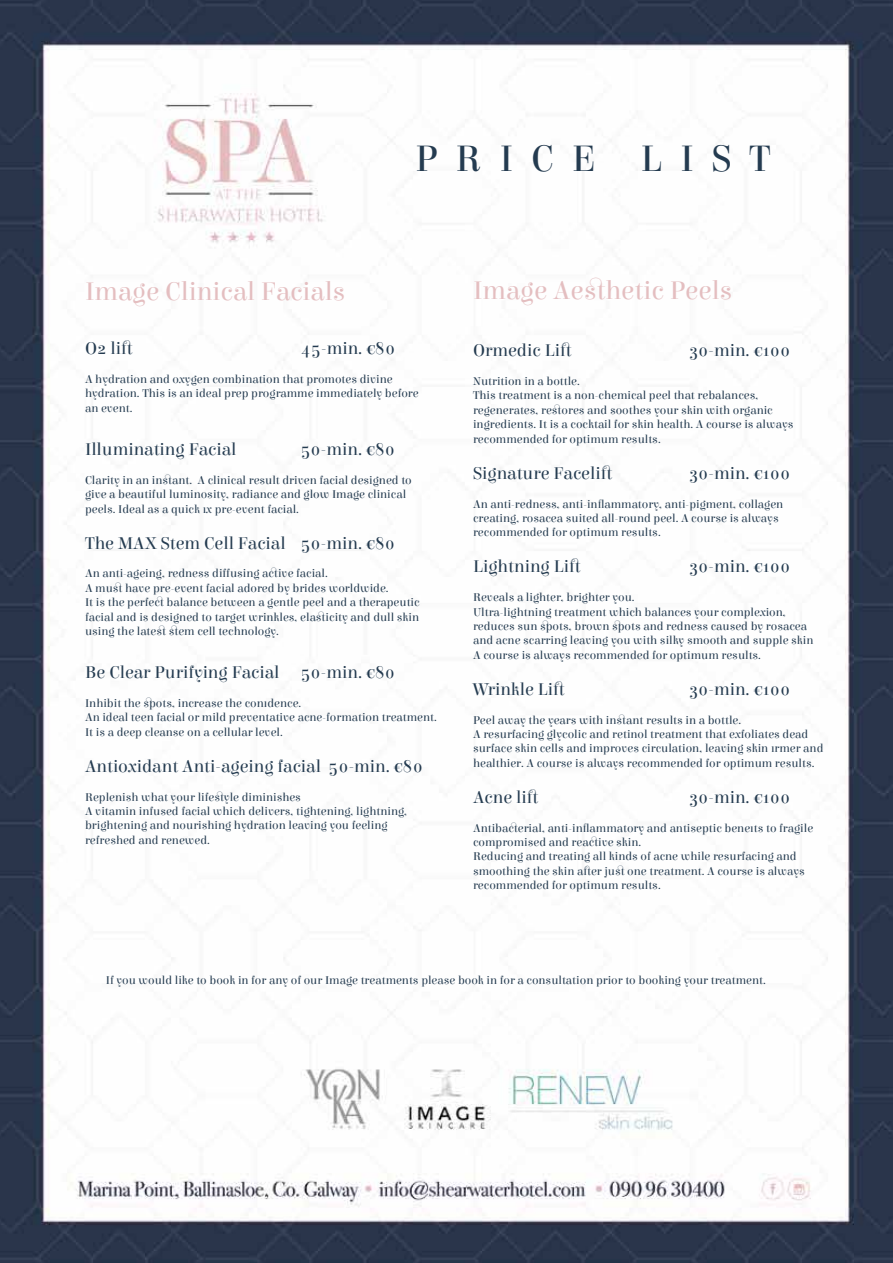
<style>
.page{position:relative;width:893px;height:1263px;background:#fff}
.page>*{position:absolute;margin:0;border:0;box-sizing:border-box;transform-origin:0 0}
.t1{font:39px "Elsie";letter-spacing:.46em;color:#243b50}
.t2{font:27px "Elsie";color:#e4bec0}
.t3{font:18px "Elsie";color:#243b50}
.t4{font:12px/14.4px "Elsie";color:#243b50}
</style>
<div class="page">
<img style="left:0;top:0;width:893px;height:1263px">
<h1 class="t1" style="left:415px;top:137px;width:357px">PRICE LIST</h1>
<h2 class="t2" style="left:85px;top:277px;width:262px">Image Clinical Facials</h2>
<h3 class="t3" style="left:85px;top:338px;width:49px">O2 lift</h3>
<h3 class="t3" style="left:301px;top:338px;width:96px">45-min. €80</h3>
<p class="t4" style="left:85px;top:372px;width:335px">A hydration and oxygen combination that promotes divine hydration. This is an ideal prep programme immediately before an event.</p>
<h3 class="t3" style="left:85px;top:439px;width:153px">Illuminating Facial</h3>
<h3 class="t3" style="left:301px;top:439px;width:95px">50-min. €80</h3>
<p class="t4" style="left:85px;top:473px;width:328px">Clarity in an instant. A clinical result driven facial designed to give a beautiful luminosity, radiance and glow Image clinical peels. Ideal as a quick fix pre-event facial.</p>
<h3 class="t3" style="left:85px;top:533px;width:311px">The MAX Stem Cell Facial 50-min. €80</h3>
<p class="t4" style="left:85px;top:566px;width:336px">An anti-ageing, redness diffusing active facial.<br>A must have pre-event facial adored by brides worldwide.<br>It is the perfect balance between a gentle peel and a therapeutic facial and is designed to target wrinkles, elasticity and dull skin using the latest stem cell technology.</p>
<h3 class="t3" style="left:85px;top:662px;width:311px">Be Clear Purifying Facial 50-min. €80</h3>
<p class="t4" style="left:85px;top:696px;width:353px">Inhibit the spots, increase the confidence.<br>An ideal teen facial or mild preventative acne-formation treatment.<br>It is a deep cleanse on a cellular level.</p>
<h3 class="t3" style="left:85px;top:756px;width:339px">Antioxidant Anti-ageing facial 50-min. €80</h3>
<p class="t4" style="left:85px;top:790px;width:324px">Replenish what your lifestyle diminishes<br>A vitamin infused facial which delivers, tightening, lightning, brightening and nourishing hydration leaving you feeling refreshed and renewed.</p>
<h2 class="t2" style="left:473px;top:275px;width:261px">Image Aesthetic Peels</h2>
<h3 class="t3" style="left:473px;top:341px;width:100px">Ormedic Lift</h3>
<h3 class="t3" style="left:689px;top:341px;width:103px">30-min. €100</h3>
<p class="t4" style="left:473px;top:374px;width:322px">Nutrition in a bottle.<br>This treatment is a non-chemical peel that rebalances, regenerates, restores and soothes your skin with organic ingredients. It is a cocktail for skin health. A course is always recommended for optimum results.</p>
<h3 class="t3" style="left:473px;top:463px;width:141px">Signature Facelift</h3>
<h3 class="t3" style="left:689px;top:463px;width:103px">30-min. €100</h3>
<p class="t4" style="left:473px;top:496px;width:312px">An anti-redness, anti-inflammatory, anti-pigment, collagen creating, rosacea suited all-round peel. A course is always recommended for optimum results.</p>
<h3 class="t3" style="left:473px;top:557px;width:109px">Lightning Lift</h3>
<h3 class="t3" style="left:689px;top:557px;width:103px">30-min. €100</h3>
<p class="t4" style="left:473px;top:590px;width:342px">Reveals a lighter, brighter you.<br>Ultra-lightning treatment which balances your complexion, reduces sun spots, brown spots and redness caused by rosacea and acne scarring leaving you with silky smooth and supple skin A course is always recommended for optimum results.</p>
<h3 class="t3" style="left:473px;top:679px;width:93px">Wrinkle Lift</h3>
<h3 class="t3" style="left:689px;top:679px;width:103px">30-min. €100</h3>
<p class="t4" style="left:473px;top:712px;width:352px">Peel away the years with instant results in a bottle.<br>A resurfacing glycolic and retinol treatment that exfoliates dead surface skin cells and improves circulation, leaving skin firmer and healthier. A course is always recommended for optimum results.</p>
<h3 class="t3" style="left:473px;top:787px;width:67px">Acne lift</h3>
<h3 class="t3" style="left:689px;top:787px;width:103px">30-min. €100</h3>
<p class="t4" style="left:473px;top:820px;width:342px">Antibacterial, anti-inflammatory and antiseptic benefits to fragile compromised and reactive skin.<br>Reducing and treating all kinds of acne while resurfacing and smoothing the skin after just one treatment. A course is always recommended for optimum results.</p>
<p class="t4" style="left:106px;top:973px;width:661px">If you would like to book in for any of our Image treatments please book in for a consultation prior to booking your treatment.</p>
</div>
